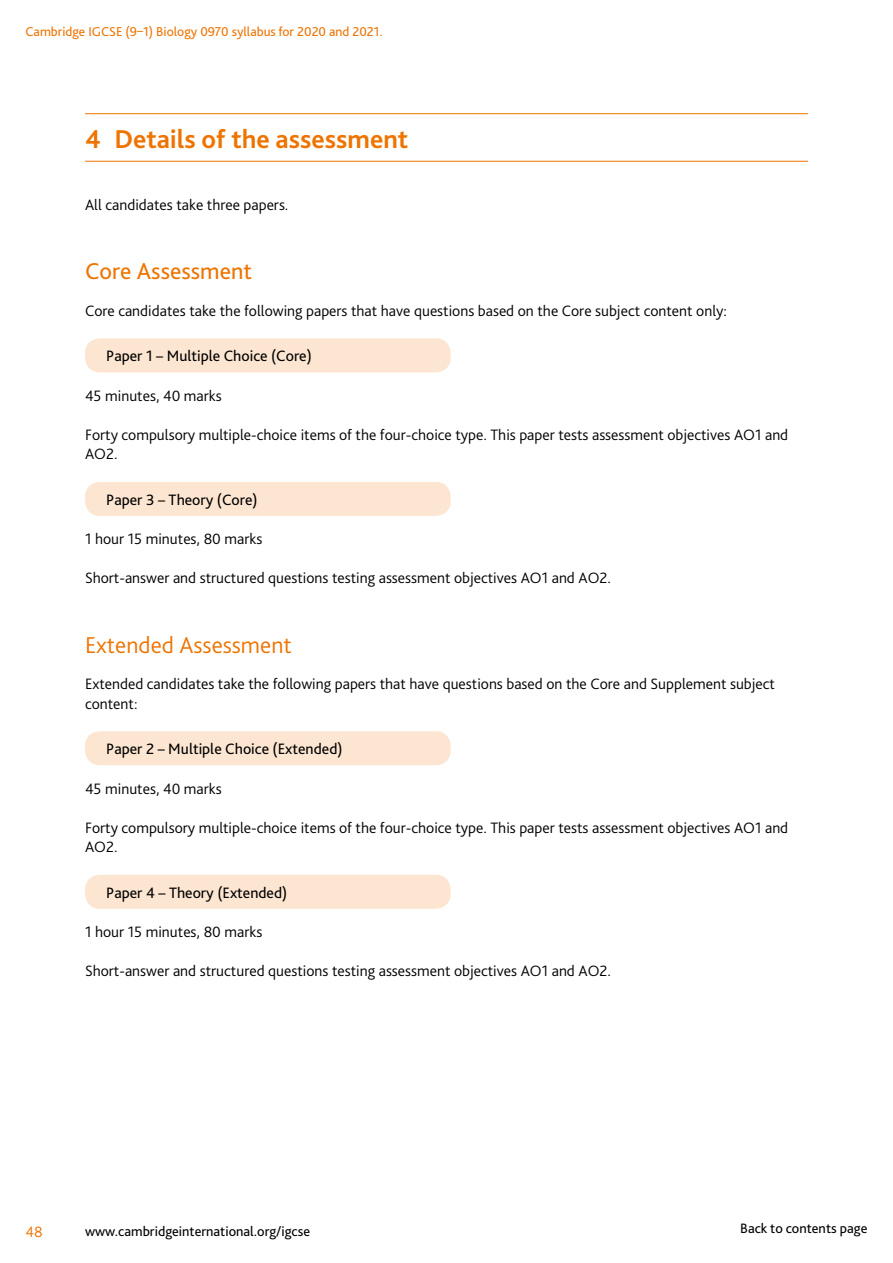
<style>
.page{position:relative;width:893px;height:1263px;background:#fff}
.page>*{position:absolute;margin:0;border:0;box-sizing:border-box;transform-origin:0 0}
.t1{font:700 27px "Bliss Pro";color:#ee7402}
.t2{font:300 24px "Bliss Pro";color:#ee7402}
.t3{font:24px "Bliss Pro";color:#ee7402}
.t4{font:300 15.75px/19.5px "Bliss Pro";color:#000}
.t5{font:15.75px "Bliss Pro";color:#000}
.t6{font:300 15.75px "Bliss Pro";color:#ee7402}
.t7{font:14.25px "Bliss Pro";color:#000}
.t8{font:13.5px "Bliss Pro";color:#ee7402}
</style>
<div class="page">
<hr style="left:85px;top:113px;width:723px;height:1px;background:#ee7402">
<hr style="left:85px;top:161px;width:723px;height:1px;background:#ee7402">
<div style="left:85px;top:338px;width:366px;height:34px;background:#fde6d1;border-radius:15px"></div>
<div style="left:85px;top:482px;width:366px;height:34px;background:#fde6d1;border-radius:15px"></div>
<div style="left:85px;top:731px;width:366px;height:34px;background:#fde6d1;border-radius:15px"></div>
<div style="left:85px;top:875px;width:366px;height:34px;background:#fde6d1;border-radius:15px"></div>
<p class="t8" style="left:26px;top:23px;width:359px">Cambridge IGCSE (9–1) Biology 0970 syllabus for 2020 and 2021.</p>
<h1 class="t1" style="left:85px;top:122px;width:325px">4 Details of the assessment</h1>
<p class="t4" style="left:85px;top:195px;width:205px">All candidates take three papers.</p>
<h2 class="t3" style="left:85px;top:256px;width:169px">Core Assessment</h2>
<p class="t4" style="left:85px;top:301px;width:643px">Core candidates take the following papers that have questions based on the Core subject content only:</p>
<p class="t5" style="left:106px;top:346px;width:207px">Paper 1 – Multiple Choice (Core)</p>
<p class="t4" style="left:85px;top:386px;width:138px">45 minutes, 40 marks</p>
<p class="t4" style="left:85px;top:425px;width:705px">Forty compulsory multiple-choice items of the four-choice type. This paper tests assessment objectives AO1 and<br>AO2.</p>
<p class="t5" style="left:106px;top:490px;width:153px">Paper 3 – Theory (Core)</p>
<p class="t4" style="left:85px;top:529px;width:179px">1 hour 15 minutes, 80 marks</p>
<p class="t4" style="left:85px;top:568px;width:527px">Short-answer and structured questions testing assessment objectives AO1 and AO2.</p>
<h2 class="t2" style="left:85px;top:630px;width:208px">Extended Assessment</h2>
<p class="t4" style="left:85px;top:674px;width:691px">Extended candidates take the following papers that have questions based on the Core and Supplement subject content:</p>
<p class="t5" style="left:106px;top:739px;width:238px">Paper 2 – Multiple Choice (Extended)</p>
<p class="t4" style="left:85px;top:779px;width:138px">45 minutes, 40 marks</p>
<p class="t4" style="left:85px;top:818px;width:705px">Forty compulsory multiple-choice items of the four-choice type. This paper tests assessment objectives AO1 and<br>AO2.</p>
<p class="t5" style="left:106px;top:883px;width:183px">Paper 4 – Theory (Extended)</p>
<p class="t4" style="left:85px;top:922px;width:179px">1 hour 15 minutes, 80 marks</p>
<p class="t4" style="left:85px;top:961px;width:527px">Short-answer and structured questions testing assessment objectives AO1 and AO2.</p>
<p class="t6" style="left:26px;top:1222px;width:19px">48</p>
<p class="t7" style="left:85px;top:1222px;width:227px">www.cambridgeinternational.org/igcse</p>
<p class="t7" style="left:740px;top:1219px;width:129px">Back to contents page</p>
</div>
